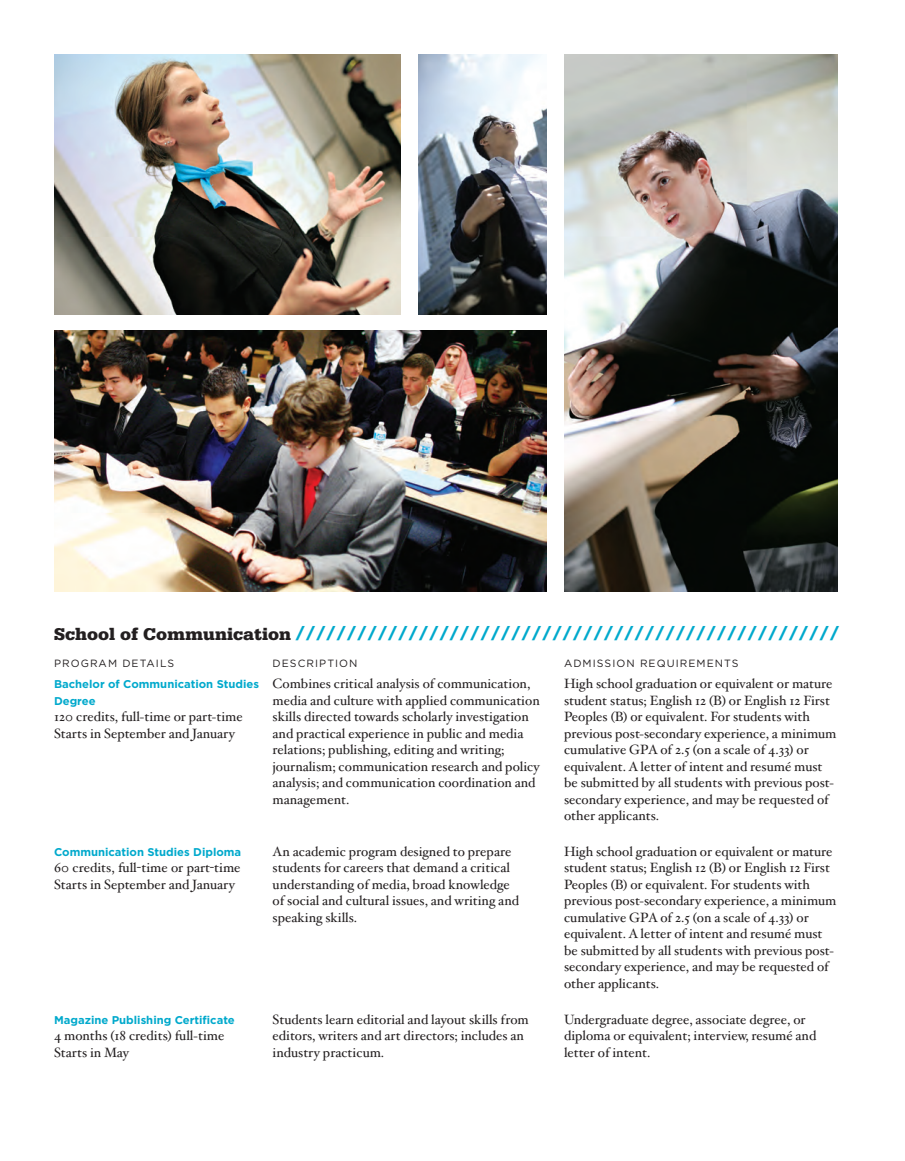
<style>
.page{position:relative;width:905px;height:1161px;background:#fff}
.page>*{position:absolute;margin:0;border:0;box-sizing:border-box;transform-origin:0 0}
.t1{font:900 21px "Serifa Std";color:#00a9cc}
.t2{font:13.5px/16.5px "Hoefler Txt";color:#231f20}
.t3{font:13.5px "Hoefler Text";color:#231f20}
.t4{font:700 11.25px/16.5px "Gotham";color:#00a9cc}
.t5{font:10.5px "Gotham";letter-spacing:.1em;color:#231f20}
.s1{font-size:18px;color:#231f20}
</style>
<div class="page">
<img style="left:54px;top:54px;width:346px;height:261px">
<img style="left:564px;top:54px;width:273px;height:537px">
<img style="left:54px;top:330px;width:492px;height:261px">
<img style="left:418px;top:54px;width:128px;height:261px">
<h1 class="t1" style="left:54px;top:621px;width:786px"><span class="s1">School of Communication</span> /////////////////////////////////////////////////////</h1>
<p class="t5" style="left:54px;top:656px;width:122px">PROGRAM DETAILS</p>
<p class="t5" style="left:272px;top:656px;width:86px">DESCRIPTION</p>
<p class="t5" style="left:564px;top:656px;width:176px">ADMISSION REQUIREMENTS</p>
<p class="t4" style="left:54px;top:676px;width:206px">Bachelor of Communication Studies<br>Degree</p>
<p class="t2" style="left:54px;top:708px;width:190px">120 credits, full-time or part-time<br>Starts in September and January</p>
<p class="t2" style="left:272px;top:675px;width:268px">Combines critical analysis of communication, media and culture with applied communication skills directed towards scholarly investigation and practical experience in public and media relations; publishing, editing and writing; journalism; communication research and policy analysis; and communication coordination and management.</p>
<p class="t2" style="left:564px;top:675px;width:274px">High school graduation or equivalent or mature student status; English 12 (B) or English 12 First Peoples (B) or equivalent. For students with previous post-secondary experience, a minimum cumulative GPA of 2.5 (on a scale of 4.33) or equivalent. A letter of intent and resumé must be submitted by all students with previous post&shy;secondary experience, and may be requested of other applicants.</p>
<p class="t4" style="left:54px;top:844px;width:189px">Communication Studies Diploma</p>
<p class="t3" style="left:54px;top:860px;width:188px">60 credits, full-time or part-time</p>
<p class="t2" style="left:54px;top:876px;width:182px">Starts in September and January</p>
<p class="t4" style="left:54px;top:1011px;width:182px">Magazine Publishing Certificate</p>
<p class="t2" style="left:54px;top:1027px;width:172px">4 months (18 credits) full-time<br>Starts in May</p>
<p class="t2" style="left:272px;top:843px;width:248px">An academic program designed to prepare students for careers that demand a critical understanding of media, broad knowledge of social and cultural issues, and writing and speaking skills.</p>
<p class="t2" style="left:564px;top:843px;width:274px">High school graduation or equivalent or mature student status; English 12 (B) or English 12 First Peoples (B) or equivalent. For students with previous post-secondary experience, a minimum cumulative GPA of 2.5 (on a scale of 4.33) or equivalent. A letter of intent and resumé must be submitted by all students with previous post&shy;secondary experience, and may be requested of other applicants.</p>
<p class="t2" style="left:272px;top:1011px;width:258px">Students learn editorial and layout skills from editors, writers and art directors; includes an industry practicum.</p>
<p class="t2" style="left:564px;top:1011px;width:254px">Undergraduate degree, associate degree, or diploma or equivalent; interview, resumé and letter of intent.</p>
</div>
